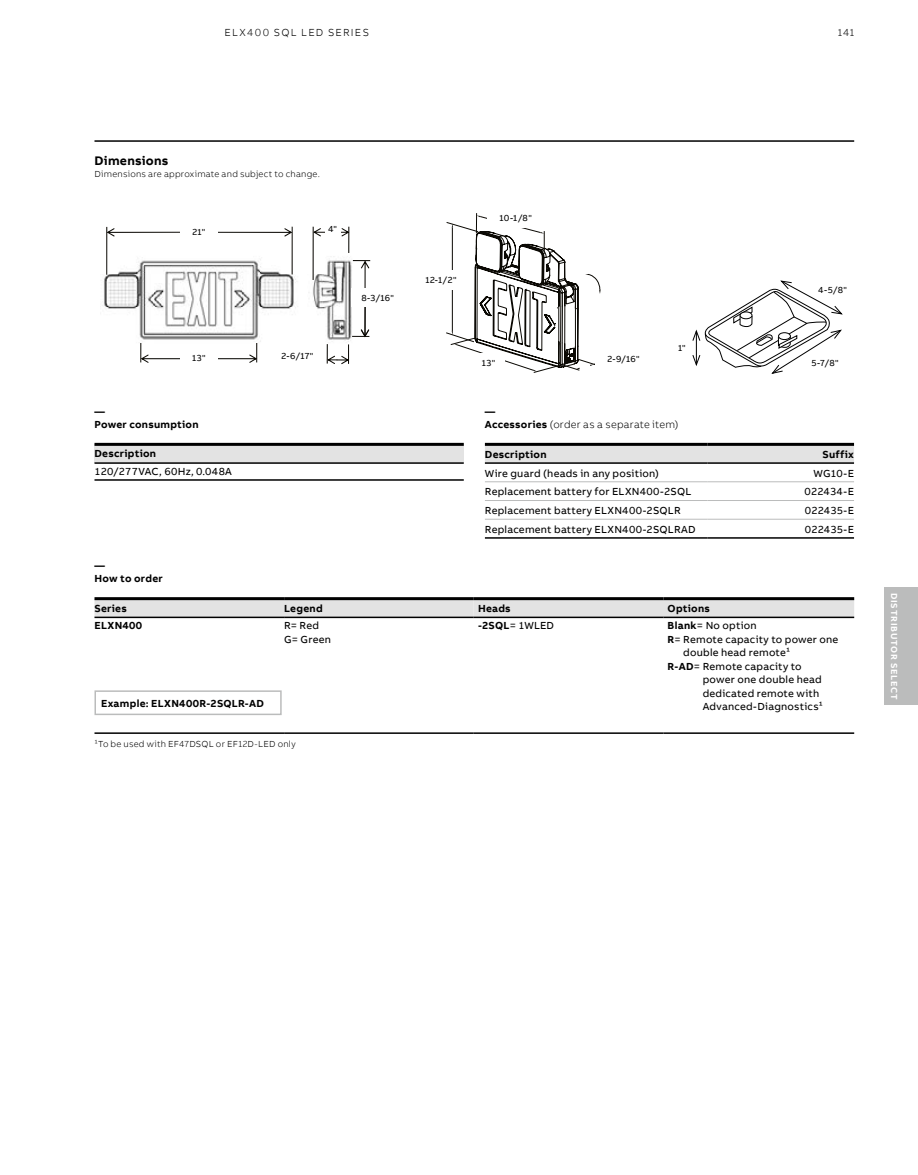
<style>
.page{position:relative;width:918px;height:1175px;background:#fff}
.page>*{position:absolute;margin:0;border:0;box-sizing:border-box;transform-origin:0 0}
.t1{font:700 12.75px "AB Bvoice";letter-spacing:.02em;color:#000}
.t2{font:10.5px/13.5px "AB Bvoice";letter-spacing:.02em;color:#000}
.t3{font:700 10.5px/13.5px "AB Bvoice";letter-spacing:.025em;color:#000}
.t4{font:300 10.5px/13.5px "AB Bvoice";letter-spacing:.02em;color:#000}
.t5{font:300 10.5px "AB Bvoice";letter-spacing:.12em;color:#000}
.t6{font:300 10.5px "AB Bvoice";letter-spacing:.055em;color:#000}
.t7{font:10.35px "Calibri";color:#000}
.t8{font:300 9px "AB Bvoice";letter-spacing:.025em;color:#000}
.t9{font:9px "AB Bvoice";letter-spacing:.025em;color:#000}
.t10{font:700 9px "AB Bvoice";letter-spacing:.09em;color:#fff}
.s1{font-weight:700}
</style>
<div class="page">
<div style="left:884px;top:587px;width:34px;height:118px;background:#bbbcbc"></div>
<img style="left:102px;top:247px;width:251px;height:101px">
<hr style="left:313px;top:227px;width:1px;height:53px;background:#0c0a05">
<svg style="left:313px;top:227px;width:36px;height:26px"></svg>
<svg style="left:353px;top:260px;width:17px;height:28px"></svg>
<hr style="left:106px;top:227px;width:1px;height:48px;background:#0c0a05">
<hr style="left:292px;top:227px;width:1px;height:47px;background:#0c0a05">
<svg style="left:218px;top:228px;width:74px;height:8px"></svg>
<svg style="left:107px;top:228px;width:73px;height:8px"></svg>
<svg style="left:210px;top:343px;width:47px;height:20px"></svg>
<svg style="left:140px;top:343px;width:51px;height:20px"></svg>
<svg style="left:327px;top:344px;width:22px;height:20px"></svg>
<svg style="left:352px;top:306px;width:17px;height:31px"></svg>
<svg style="left:446px;top:213px;width:155px;height:159px"></svg>
<hr style="left:559px;top:307px;width:1px;height:38px;background:#0b0904">
<hr style="left:575px;top:307px;width:1px;height:40px;background:#0b0904">
<hr style="left:560px;top:306px;width:1px;height:36px;background:#0b0904">
<hr style="left:577px;top:309px;width:1px;height:38px;background:#0b0904">
<hr style="left:562px;top:306px;width:1px;height:37px;background:#0b0904">
<hr style="left:564px;top:306px;width:1px;height:37px;background:#0b0904">
<hr style="left:578px;top:309px;width:1px;height:38px;background:#0b0904">
<svg style="left:692px;top:280px;width:151px;height:94px"></svg>
<div style="left:180px;top:348px;width:38px;height:18px;background:#fff"></div>
<div style="left:325px;top:219px;width:15px;height:19px;background:#fff"></div>
<div style="left:351px;top:288px;width:53px;height:18px;background:#fff"></div>
<div style="left:271px;top:347px;width:53px;height:18px;background:#fff"></div>
<div style="left:487px;top:208px;width:57px;height:19px;background:#fff"></div>
<div style="left:595px;top:349px;width:57px;height:20px;background:#fff"></div>
<div style="left:413px;top:270px;width:56px;height:19px;background:#fff"></div>
<div style="left:472px;top:353px;width:33px;height:19px;background:#fff"></div>
<hr style="left:94px;top:140px;width:760px;height:2px;background:#000">
<div style="left:485px;top:446px;width:369px;height:16px;background:#e3e3e3"></div>
<hr style="left:485px;top:462px;width:223px;height:2px;background:#000">
<hr style="left:708px;top:462px;width:146px;height:2px;background:#000">
<hr style="left:485px;top:443px;width:223px;height:3px;background:#000">
<hr style="left:708px;top:443px;width:146px;height:3px;background:#000">
<hr style="left:485px;top:537px;width:223px;height:1px;background:#000">
<hr style="left:708px;top:537px;width:146px;height:1px;background:#000">
<hr style="left:485px;top:481px;width:223px;height:1px;background:#bbbcbc">
<hr style="left:708px;top:481px;width:146px;height:1px;background:#bbbcbc">
<hr style="left:485px;top:500px;width:223px;height:1px;background:#bbbcbc">
<hr style="left:708px;top:500px;width:146px;height:1px;background:#bbbcbc">
<hr style="left:485px;top:519px;width:223px;height:1px;background:#bbbcbc">
<hr style="left:708px;top:519px;width:146px;height:1px;background:#bbbcbc">
<div style="left:94px;top:444px;width:370px;height:19px;background:#e3e3e3"></div>
<hr style="left:94px;top:479px;width:370px;height:2px;background:#000">
<hr style="left:94px;top:443px;width:370px;height:3px;background:#000">
<hr style="left:94px;top:462px;width:370px;height:2px;background:#000">
<div style="left:94px;top:600px;width:760px;height:16px;background:#e3e3e3"></div>
<div style="left:474px;top:598px;width:189px;height:19px;background:#e3e3e3"></div>
<hr style="left:94px;top:597px;width:190px;height:3px;background:#000">
<hr style="left:284px;top:597px;width:190px;height:3px;background:#000">
<hr style="left:94px;top:616px;width:190px;height:2px;background:#000">
<hr style="left:284px;top:616px;width:190px;height:2px;background:#000">
<hr style="left:474px;top:597px;width:189px;height:3px;background:#000">
<hr style="left:663px;top:597px;width:191px;height:3px;background:#000">
<hr style="left:474px;top:616px;width:189px;height:2px;background:#000">
<hr style="left:663px;top:616px;width:191px;height:2px;background:#000">
<hr style="left:94px;top:732px;width:190px;height:2px;background:#000">
<hr style="left:284px;top:732px;width:190px;height:2px;background:#000">
<hr style="left:474px;top:732px;width:189px;height:2px;background:#000">
<hr style="left:663px;top:732px;width:191px;height:2px;background:#000">
<div style="left:94px;top:690px;width:188px;height:25px;border:2px solid #bbbcbc"></div>
<p class="t5" style="left:225px;top:26px;width:146px">ELX400 SQL LED SERIES</p>
<p class="t6" style="left:838px;top:26px;width:18px">141</p>
<p class="t1" style="left:94px;top:152px;width:76px">Dimensions</p>
<p class="t8" style="left:94px;top:169px;width:227px">Dimensions are approximate and subject to change.</p>
<p class="t9" style="left:192px;top:227px;width:14px">21"</p>
<p class="t7" style="left:192px;top:228px;width:17px">21’’</p>
<p class="t9" style="left:328px;top:223px;width:11px">4"</p>
<p class="t7" style="left:195px;top:353px;width:17px">13’’</p>
<p class="t7" style="left:288px;top:350px;width:35px">2-6/17’’</p>
<p class="t9" style="left:282px;top:351px;width:33px">2-6/17"</p>
<p class="t9" style="left:192px;top:352px;width:15px">13"</p>
<p class="t3" style="left:94px;top:404px;width:106px">—<br>Power consumption</p>
<p class="t3" style="left:94px;top:447px;width:63px">Description</p>
<p class="t2" style="left:94px;top:464px;width:139px">120/277VAC, 60Hz, 0.048A</p>
<p class="t9" style="left:361px;top:292px;width:34px">8-3/16"</p>
<p class="t7" style="left:353px;top:292px;width:35px">8-3/16’’</p>
<p class="t9" style="left:426px;top:274px;width:32px">12-1/2"</p>
<p class="t9" style="left:500px;top:212px;width:34px">10-1/8"</p>
<p class="t9" style="left:482px;top:357px;width:15px">13"</p>
<p class="t9" style="left:608px;top:354px;width:33px">2-9/16"</p>
<p class="t9" style="left:678px;top:342px;width:9px">1"</p>
<p class="t9" style="left:818px;top:284px;width:30px">4-5/8"</p>
<p class="t9" style="left:811px;top:357px;width:29px">5-7/8"</p>
<p class="t4" style="left:485px;top:404px;width:195px"><span class="s1">—<br>Accessories</span> (order as a separate item)</p>
<p class="t3" style="left:485px;top:447px;width:63px">Description</p>
<p class="t3" style="left:822px;top:447px;width:33px">Suffix</p>
<p class="t2" style="left:485px;top:466px;width:176px">Wire guard (heads in any position)</p>
<p class="t2" style="left:814px;top:466px;width:42px">WG10-E</p>
<p class="t2" style="left:485px;top:485px;width:208px">Replacement battery for ELXN400-2SQL</p>
<p class="t2" style="left:805px;top:485px;width:51px">022434-E</p>
<p class="t2" style="left:485px;top:504px;width:197px">Replacement battery ELXN400-2SQLR</p>
<p class="t2" style="left:805px;top:504px;width:51px">022435-E</p>
<p class="t2" style="left:485px;top:522px;width:212px">Replacement battery ELXN400-2SQLRAD</p>
<p class="t2" style="left:805px;top:522px;width:51px">022435-E</p>
<p class="t3" style="left:94px;top:558px;width:70px">—<br>How to order</p>
<p class="t3" style="left:94px;top:602px;width:34px">Series</p>
<p class="t3" style="left:284px;top:602px;width:40px">Legend</p>
<p class="t3" style="left:478px;top:602px;width:34px">Heads</p>
<p class="t3" style="left:668px;top:602px;width:44px">Options</p>
<p class="t3" style="left:94px;top:619px;width:49px">ELXN400</p>
<p class="t2" style="left:284px;top:619px;width:48px">R= Red<br>G= Green</p>
<p class="t2" style="left:478px;top:619px;width:78px"><span class="s1">-2SQL</span>= 1WLED</p>
<p class="t2" style="left:668px;top:619px;width:91px"><span class="s1">Blank</span>= No option</p>
<p class="t2" style="left:668px;top:632px;width:172px"><span class="s1">R</span>= Remote capacity to power one</p>
<p class="t2" style="left:683px;top:646px;width:108px">double head remote¹</p>
<p class="t2" style="left:668px;top:659px;width:136px"><span class="s1">R-AD</span>= Remote capacity to</p>
<p class="t2" style="left:703px;top:673px;width:121px">power one double head</p>
<p class="t2" style="left:703px;top:686px;width:118px">dedicated remote with</p>
<p class="t2" style="left:703px;top:700px;width:122px">Advanced-Diagnostics¹</p>
<p class="t3" style="left:101px;top:696px;width:164px">Example: ELXN400R-2SQLR-AD</p>
<p class="t8" style="left:94px;top:738px;width:203px">¹To be used with EF47DSQL or EF12D-LED only</p>
<p class="t10" style="left:900px;top:592px;width:109px;rotate:90deg">DISTRIBUTOR SELECT</p>
</div>
